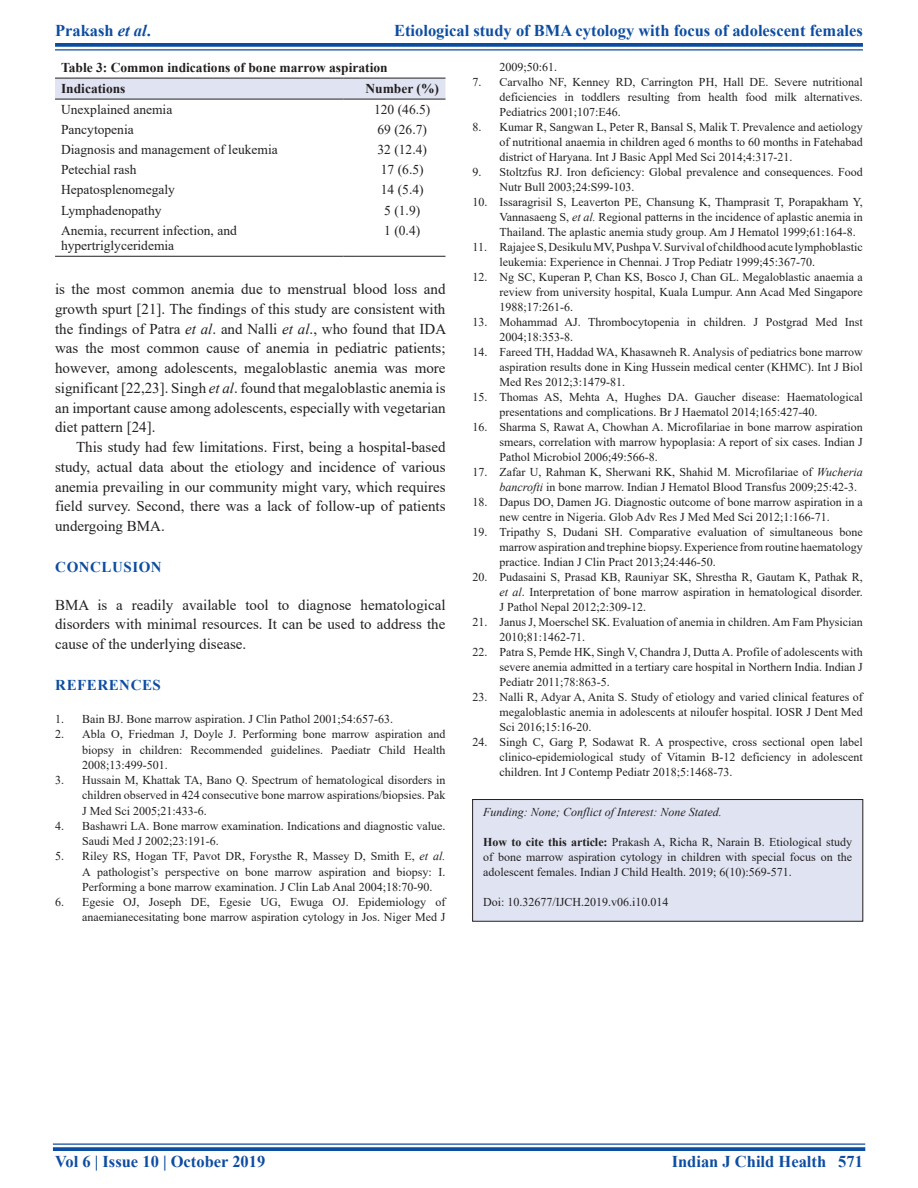
<style>
.page{position:relative;width:918px;height:1188px;background:#fff}
.page>*{position:absolute;margin:0;border:0;box-sizing:border-box;transform-origin:0 0}
.RF{font:700 16.5px "Times New Roman";color:#0d4da1}
.TX{font:15px/19.8px "Times New Roman";color:#231f20;text-align:justify}
.TXFL{font:15px/19.8px "Times New Roman";color:#231f20;text-align:justify}
.t1{font:700 15px "Times New Roman";letter-spacing:.035em;color:#0d4da1}
.TB{font:13.5px "Times New Roman";color:#231f20}
.TBL{font:13.5px/15px "Times New Roman";color:#231f20}
.TT{font:700 13.5px "Times New Roman";color:#231f20}
.TCH{font:700 13.5px "Times New Roman";color:#231f20}
.REF{font:12px/15px "Times New Roman";color:#231f20;text-align:justify}
.SRC{font:12px/15px "Times New Roman";color:#231f20;text-align:justify}
.SRC-2{font:italic 12px "Times New Roman";color:#231f20}
.s1{font-style:italic}
.s2{font-weight:700}
</style>
<div class="page">
<svg style="left:55px;top:43px;width:808px;height:4px;fill:#0d4da1"></svg>
<hr style="left:55px;top:49px;width:808px;height:2px;background:#0d4da1">
<hr style="left:53px;top:1143px;width:812px;height:2px;background:#0d4da1">
<svg style="left:53px;top:1147px;width:812px;height:4px;fill:#0d4da1"></svg>
<hr style="left:55px;top:256px;width:289px;height:1px;background:#231f20">
<svg style="left:344px;top:256px;width:15px;height:1px"></svg>
<hr style="left:359px;top:256px;width:87px;height:1px;background:#231f20">
<svg style="left:55px;top:78px;width:391px;height:22px"></svg>
<hr style="left:359px;top:99px;width:87px;height:1px;background:#231f20">
<div style="left:473px;top:800px;width:390px;height:121px;background:#e0e4f2"></div>
<div style="left:473px;top:799px;width:390px;height:122px;border:1px solid #231f20"></div>
<h1 class="RF" style="left:55px;top:18px;width:97px">Prakash <span class="s1">et al</span>.</h1>
<h1 class="RF" style="left:394px;top:18px;width:470px">Etiological study of BMA cytology with focus of adolescent females</h1>
<p class="TT" style="left:61px;top:57px;width:328px">Table 3: Common indications of bone marrow aspiration</p>
<p class="TCH" style="left:61px;top:78px;width:66px">Indications</p>
<p class="TCH" style="left:365px;top:78px;width:75px">Number (%)</p>
<p class="TB" style="left:61px;top:100px;width:113px">Unexplained anemia</p>
<p class="TB" style="left:374px;top:100px;width:58px">120 (46.5)</p>
<p class="TB" style="left:61px;top:120px;width:74px">Pancytopenia</p>
<p class="TB" style="left:378px;top:120px;width:51px">69 (26.7)</p>
<p class="TB" style="left:61px;top:140px;width:218px">Diagnosis and management of leukemia</p>
<p class="TB" style="left:378px;top:140px;width:51px">32 (12.4)</p>
<p class="TB" style="left:61px;top:160px;width:77px">Petechial rash</p>
<p class="TB" style="left:381px;top:160px;width:44px">17 (6.5)</p>
<p class="TB" style="left:61px;top:180px;width:115px">Hepatosplenomegaly</p>
<p class="TB" style="left:381px;top:180px;width:44px">14 (5.4)</p>
<p class="TB" style="left:61px;top:201px;width:102px">Lymphadenopathy</p>
<p class="TB" style="left:384px;top:201px;width:37px">5 (1.9)</p>
<p class="TBL" style="left:61px;top:222px;width:177px">Anemia, recurrent infection, and hypertriglyceridemia</p>
<p class="TBL" style="left:384px;top:222px;width:37px">1 (0.4)</p>
<p class="TX" style="left:55px;top:279px;width:393px">is the most common anemia due to menstrual blood loss and growth spurt [21]. The findings of this study are consistent with the findings of Patra <span class="s1">et al</span>. and Nalli <span class="s1">et al</span>., who found that IDA was the most common cause of anemia in pediatric patients; however, among adolescents, megaloblastic anemia was more significant [22,23]. Singh <span class="s1">et al</span>. found that megaloblastic anemia is an important cause among adolescents, especially with vegetarian diet pattern [24].</p>
<p class="TX" style="left:55px;top:437px;width:392px;text-indent:21px">This study had few limitations. First, being a hospital-based study, actual data about the etiology and incidence of various anemia prevailing in our community might vary, which requires field survey. Second, there was a lack of follow-up of patients undergoing BMA.</p>
<h1 class="t1" style="left:55px;top:556px;width:108px">CONCLUSION</h1>
<p class="TXFL" style="left:55px;top:594px;width:392px">BMA is a readily available tool to diagnose hematological disorders with minimal resources. It can be used to address the cause of the underlying disease.</p>
<h1 class="t1" style="left:55px;top:674px;width:107px">REFERENCES</h1>
<p class="REF" style="left:55px;top:711px;width:340px">1. Bain BJ. Bone marrow aspiration. J Clin Pathol 2001;54:657-63.</p>
<p class="REF" style="left:82px;top:726px;width:365px;text-indent:-27px">2. Abla O, Friedman J, Doyle J. Performing bone marrow aspiration and biopsy in children: Recommended guidelines. Paediatr Child Health 2008;13:499-501.</p>
<p class="REF" style="left:82px;top:772px;width:365px;text-indent:-27px">3. Hussain M, Khattak TA, Bano Q. Spectrum of hematological disorders in children observed in 424 consecutive bone marrow aspirations/biopsies. Pak J Med Sci 2005;21:433-6.</p>
<p class="REF" style="left:82px;top:818px;width:365px;text-indent:-27px">4. Bashawri LA. Bone marrow examination. Indications and diagnostic value.<br>Saudi Med J 2002;23:191-6.</p>
<p class="REF" style="left:82px;top:848px;width:365px;text-indent:-27px">5. Riley RS, Hogan TF, Pavot DR, Forysthe R, Massey D, Smith E, <span class="s1">et al.<br></span>A pathologist’s perspective on bone marrow aspiration and biopsy: I.<br>Performing a bone marrow examination. J Clin Lab Anal 2004;18:70-90.</p>
<p class="REF" style="left:55px;top:894px;width:392px;text-align:right">6. Egesie OJ, Joseph DE, Egesie UG, Ewuga OJ. Epidemiology of anaemianecesitating bone marrow aspiration cytology in Jos. Niger Med J</p>
<p class="REF" style="left:500px;top:59px;width:59px">2009;50:61.</p>
<p class="REF" style="left:500px;top:74px;width:365px;text-indent:-27px">7. Carvalho NF, Kenney RD, Carrington PH, Hall DE. Severe nutritional deficiencies in toddlers resulting from health food milk alternatives.<br>Pediatrics 2001;107:E46.</p>
<p class="REF" style="left:500px;top:119px;width:365px;text-indent:-27px">8. Kumar R, Sangwan L, Peter R, Bansal S, Malik T. Prevalence and aetiology of nutritional anaemia in children aged 6 months to 60 months in Fatehabad district of Haryana. Int J Basic Appl Med Sci 2014;4:317-21.</p>
<p class="REF" style="left:500px;top:164px;width:365px;text-indent:-27px">9. Stoltzfus RJ. Iron deficiency: Global prevalence and consequences. Food<br>Nutr Bull 2003;24:S99-103.</p>
<p class="REF" style="left:500px;top:194px;width:365px;text-indent:-27px">10. Issaragrisil S, Leaverton PE, Chansung K, Thamprasit T, Porapakham Y, Vannasaeng S, <span class="s1">et al.</span> Regional patterns in the incidence of aplastic anemia in Thailand. The aplastic anemia study group. Am J Hematol 1999;61:164-8.</p>
<p class="REF" style="left:500px;top:239px;width:365px;text-indent:-27px">11. Rajajee S, Desikulu MV, Pushpa V. Survival of childhood acute lymphoblastic leukemia: Experience in Chennai. J Trop Pediatr 1999;45:367-70.</p>
<p class="REF" style="left:500px;top:269px;width:365px;text-indent:-27px">12. Ng SC, Kuperan P, Chan KS, Bosco J, Chan GL. Megaloblastic anaemia a review from university hospital, Kuala Lumpur. Ann Acad Med Singapore 1988;17:261-6.</p>
<p class="REF" style="left:500px;top:314px;width:365px;text-indent:-27px">13. Mohammad AJ. Thrombocytopenia in children. J Postgrad Med Inst<br>2004;18:353-8.</p>
<p class="REF" style="left:500px;top:344px;width:365px;text-indent:-27px">14. Fareed TH, Haddad WA, Khasawneh R. Analysis of pediatrics bone marrow aspiration results done in King Hussein medical center (KHMC). Int J Biol Med Res 2012;3:1479-81.</p>
<p class="REF" style="left:500px;top:389px;width:365px;text-indent:-27px">15. Thomas AS, Mehta A, Hughes DA. Gaucher disease: Haematological presentations and complications. Br J Haematol 2014;165:427-40.</p>
<p class="REF" style="left:500px;top:419px;width:365px;text-indent:-27px">16. Sharma S, Rawat A, Chowhan A. Microfilariae in bone marrow aspiration smears, correlation with marrow hypoplasia: A report of six cases. Indian J Pathol Microbiol 2006;49:566-8.</p>
<p class="REF" style="left:500px;top:464px;width:365px;text-indent:-27px">17. Zafar U, Rahman K, Sherwani RK, Shahid M. Microfilariae of <span class="s1">Wucheria bancrofti</span> in bone marrow. Indian J Hematol Blood Transfus 2009;25:42-3.</p>
<p class="REF" style="left:472px;top:494px;width:392px;text-align:center">18. Dapus DO, Damen JG. Diagnostic outcome of bone marrow aspiration in a new centre in Nigeria. Glob Adv Res J Med Med Sci 2012;1:166-71.</p>
<p class="REF" style="left:500px;top:524px;width:365px;text-indent:-27px">19. Tripathy S, Dudani SH. Comparative evaluation of simultaneous bone marrow aspiration and trephine biopsy. Experience from routine haematology practice. Indian J Clin Pract 2013;24:446-50.</p>
<p class="REF" style="left:500px;top:569px;width:365px;text-indent:-27px">20. Pudasaini S, Prasad KB, Rauniyar SK, Shrestha R, Gautam K, Pathak R, <span class="s1">et al</span>. Interpretation of bone marrow aspiration in hematological disorder.<br>J Pathol Nepal 2012;2:309-12.</p>
<p class="REF" style="left:500px;top:614px;width:365px;text-indent:-27px">21. Janus J, Moerschel SK. Evaluation of anemia in children. Am Fam Physician<br>2010;81:1462-71.</p>
<p class="REF" style="left:500px;top:644px;width:365px;text-indent:-27px">22. Patra S, Pemde HK, Singh V, Chandra J, Dutta A. Profile of adolescents with severe anemia admitted in a tertiary care hospital in Northern India. Indian J Pediatr 2011;78:863-5.</p>
<p class="REF" style="left:500px;top:689px;width:365px;text-indent:-27px">23. Nalli R, Adyar A, Anita S. Study of etiology and varied clinical features of megaloblastic anemia in adolescents at niloufer hospital. IOSR J Dent Med Sci 2016;15:16-20.</p>
<p class="REF" style="left:500px;top:734px;width:365px;text-indent:-27px">24. Singh C, Garg P, Sodawat R. A prospective, cross sectional open label clinico-epidemiological study of Vitamin B-12 deficiency in adolescent children. Int J Contemp Pediatr 2018;5:1468-73.</p>
<p class="SRC-2" style="left:483px;top:804px;width:240px">Funding: None; Conflict of Interest: None Stated.</p>
<p class="SRC" style="left:483px;top:834px;width:370px"><span class="s2">How to cite this article:</span> Prakash A, Richa R, Narain B. Etiological study of bone marrow aspiration cytology in children with special focus on the adolescent females. Indian J Child Health. 2019; 6(10):569-571.</p>
<p class="SRC" style="left:483px;top:894px;width:187px">Doi: 10.32677/IJCH.2019.v06.i10.014</p>
<p class="RF" style="left:55px;top:1150px;width:212px">Vol 6 | Issue 10 | October 2019</p>
<p class="RF" style="left:672px;top:1150px;width:193px">Indian J Child Health 571</p>
</div>
